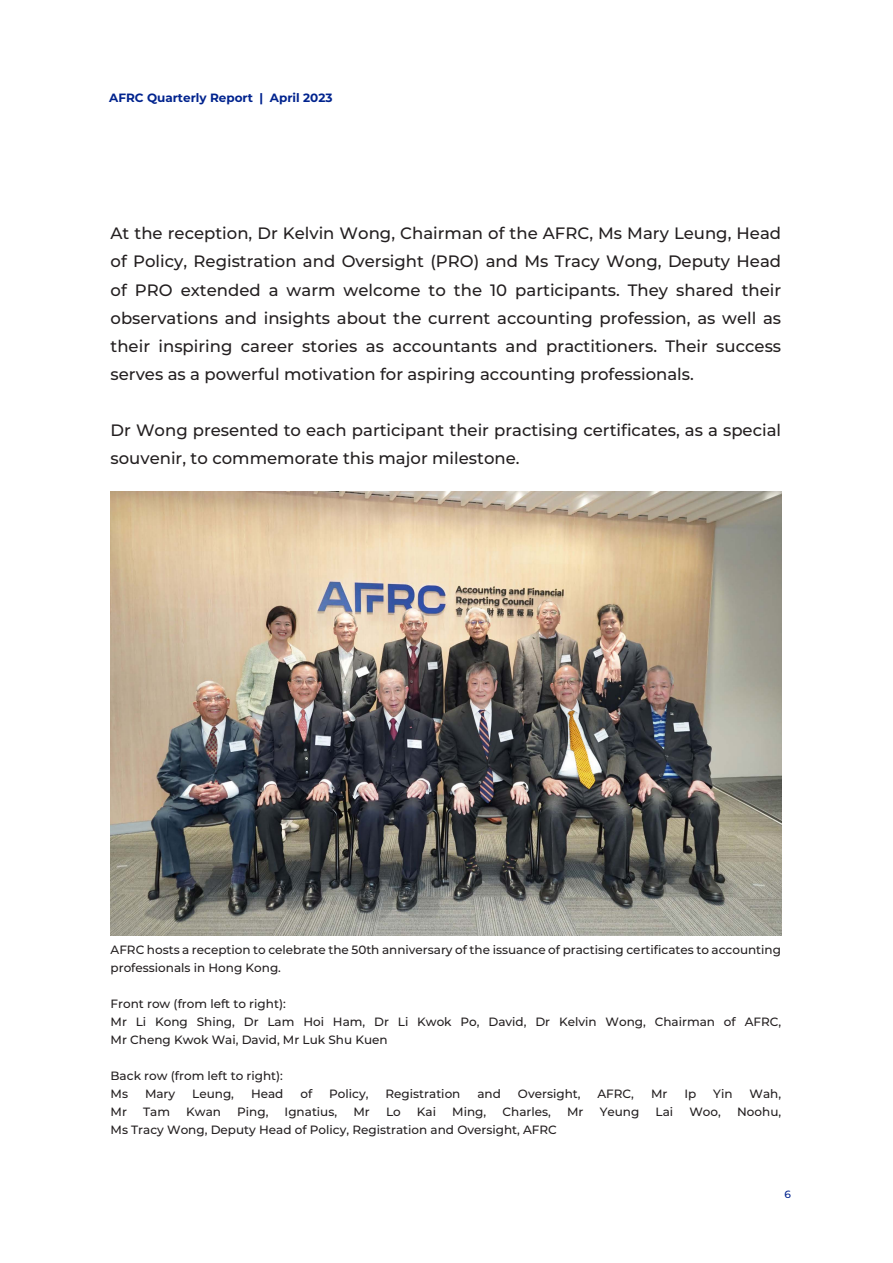
<style>
.page{position:relative;width:893px;height:1263px;background:#fff}
.page>*{position:absolute;margin:0;border:0;box-sizing:border-box;transform-origin:0 0}
.t1{font:500 16.5px/28px "Montserrat";color:#231f20;text-align:justify}
.t2{font:500 12px/18px "Montserrat";color:#231f20}
.t3{font:700 12px "Montserrat";color:#00238e}
.t4{font:500 10.5px "Montserrat";color:#00238e}
</style>
<div class="page">
<img style="left:111px;top:492px;width:670px;height:443px">
<p class="t3" style="left:109px;top:89px;width:225px">AFRC Quarterly Report | April 2023</p>
<p class="t1" style="left:111px;top:219px;width:672px">At the reception, Dr Kelvin Wong, Chairman of the AFRC, Ms Mary Leung, Head of Policy, Registration and Oversight (PRO) and Ms Tracy Wong, Deputy Head of PRO extended a warm welcome to the 10 participants. They shared their observations and insights about the current accounting profession, as well as their inspiring career stories as accountants and practitioners. Their success serves as a powerful motivation for aspiring accounting professionals.</p>
<p class="t1" style="left:111px;top:415px;width:672px">Dr Wong presented to each participant their practising certificates, as a special souvenir, to commemorate this major milestone.</p>
<p class="t2" style="left:111px;top:940px;width:672px">AFRC hosts a reception to celebrate the 50th anniversary of the issuance of practising certificates to accounting professionals in Hong Kong.</p>
<p class="t2" style="left:111px;top:994px;width:672px">Front row (from left to right):<br>Mr Li Kong Shing, Dr Lam Hoi Ham, Dr Li Kwok Po, David, Dr Kelvin Wong, Chairman of AFRC,<br>Mr Cheng Kwok Wai, David, Mr Luk Shu Kuen</p>
<p class="t2" style="left:111px;top:1066px;width:174px">Back row (from left to right):<br>Ms</p>
<p class="t2" style="left:145px;top:1084px;width:32px">Mary</p>
<p class="t2" style="left:192px;top:1084px;width:43px">Leung,</p>
<p class="t2" style="left:251px;top:1084px;width:34px">Head</p>
<p class="t2" style="left:300px;top:1084px;width:13px">of</p>
<p class="t2" style="left:329px;top:1084px;width:41px">Policy,</p>
<p class="t2" style="left:386px;top:1084px;width:76px">Registration</p>
<p class="t2" style="left:477px;top:1084px;width:25px">and</p>
<p class="t2" style="left:518px;top:1084px;width:64px">Oversight,</p>
<p class="t2" style="left:597px;top:1084px;width:38px">AFRC,</p>
<p class="t2" style="left:651px;top:1084px;width:18px">Mr</p>
<p class="t2" style="left:684px;top:1084px;width:13px">Ip</p>
<p class="t2" style="left:713px;top:1084px;width:21px">Yin</p>
<p class="t2" style="left:750px;top:1084px;width:33px">Wah,</p>
<p class="t2" style="left:111px;top:1102px;width:18px">Mr</p>
<p class="t2" style="left:143px;top:1102px;width:28px">Tam</p>
<p class="t2" style="left:186px;top:1102px;width:36px">Kwan</p>
<p class="t2" style="left:237px;top:1102px;width:33px">Ping,</p>
<p class="t2" style="left:285px;top:1102px;width:54px">Ignatius,</p>
<p class="t2" style="left:353px;top:1102px;width:18px">Mr</p>
<p class="t2" style="left:386px;top:1102px;width:16px">Lo</p>
<p class="t2" style="left:417px;top:1102px;width:21px">Kai</p>
<p class="t2" style="left:452px;top:1102px;width:35px">Ming,</p>
<p class="t2" style="left:502px;top:1102px;width:50px">Charles,</p>
<p class="t2" style="left:567px;top:1102px;width:18px">Mr</p>
<p class="t2" style="left:600px;top:1102px;width:41px">Yeung</p>
<p class="t2" style="left:656px;top:1102px;width:19px">Lai</p>
<p class="t2" style="left:689px;top:1102px;width:33px">Woo,</p>
<p class="t2" style="left:737px;top:1102px;width:46px">Noohu,</p>
<p class="t2" style="left:111px;top:1120px;width:448px">Ms Tracy Wong, Deputy Head of Policy, Registration and Oversight, AFRC</p>
<p class="t4" style="left:784px;top:1187px;width:8px">6</p>
</div>
